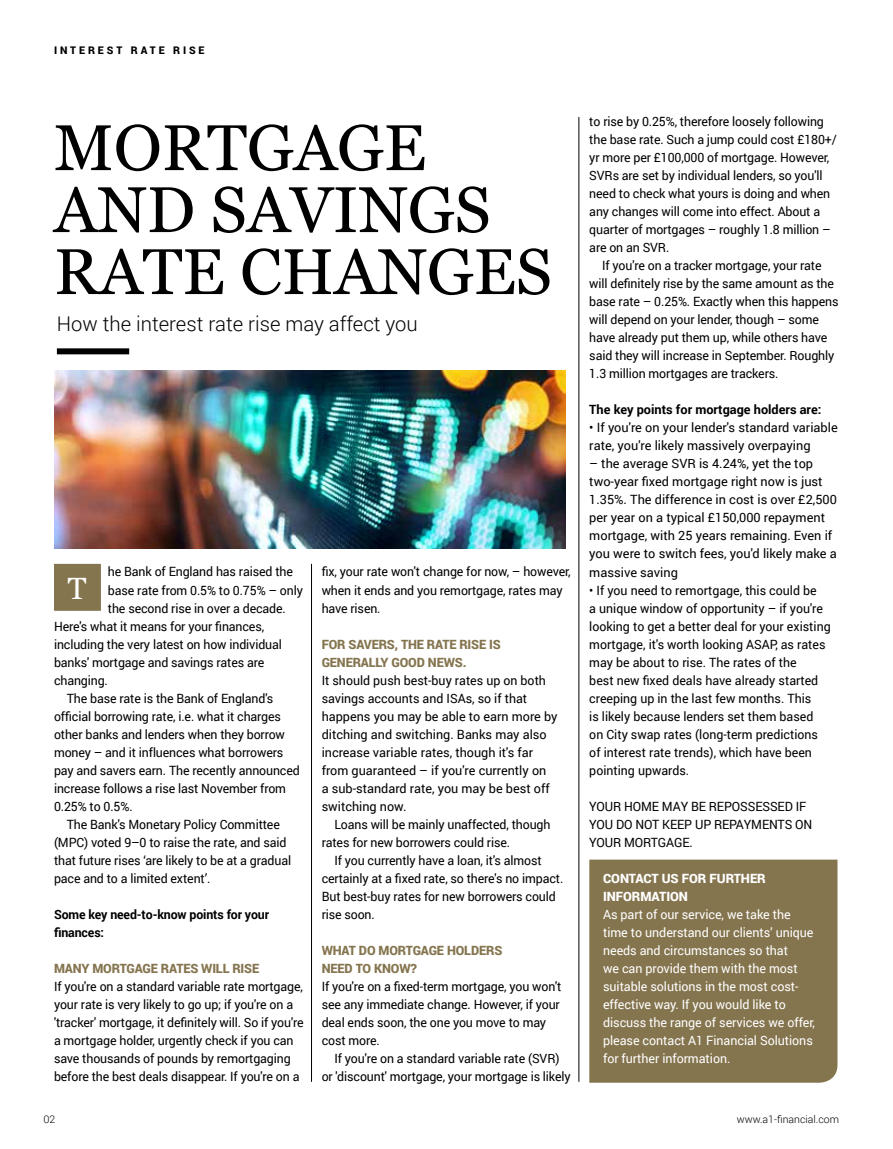
<style>
.page{position:relative;width:893px;height:1149px;background:#fff}
.page>*{position:absolute;margin:0;border:0;box-sizing:border-box;transform-origin:0 0}
.t1{font:64.5px/61.9px "Georgia";color:#000}
.t2{font:30.75px "Georgia";color:#fff}
.t3{font:300 20.25px "Roboto";color:#000}
.t4{font:12.75px/18px "Roboto";letter-spacing:-.01em;color:#000}
.t5{font:12.75px/18px "Roboto";letter-spacing:-.005em;color:#fff}
.t6{font:900 12.75px/18px "Roboto";letter-spacing:-.01em;color:#85754f}
.t7{font:700 12.75px/18px "Roboto";letter-spacing:-.01em;color:#000}
.t8{font:900 12.75px/18px "Roboto";letter-spacing:-.005em;color:#fff}
.t9{font:300 10.5px "Roboto";color:#000}
.t10{font:900 10.5px "Roboto";letter-spacing:.28em;color:#000}
</style>
<div class="page">
<div style="left:54px;top:563px;width:47px;height:47px;background:#85754f;border:3px solid #85754f"></div>
<div style="left:57px;top:348px;width:72px;height:6px;background:#000"></div>
<hr style="left:311px;top:563px;width:1px;height:518px;background:#000">
<hr style="left:578px;top:117px;width:1px;height:964px;background:#000">
<div style="left:589px;top:859px;width:248px;height:223px;background:#85754f"></div>
<img style="left:54px;top:371px;width:512px;height:177px">
<p class="t10" style="left:54px;top:43px;width:152px">INTEREST RATE RISE</p>
<h1 class="t1" style="left:54px;top:114px;width:499px">MORTGAGE<br>AND SAVINGS<br>RATE CHANGES</h1>
<h3 class="t3" style="left:57px;top:310px;width:362px">How the interest rate rise may affect you</h3>
<p class="t4" style="left:108px;top:562px;width:187px">he Bank of England has raised the</p>
<p class="t4" style="left:108px;top:580px;width:196px">base rate from 0.5% to 0.75% – only</p>
<p class="t4" style="left:108px;top:598px;width:179px">the second rise in over a decade.</p>
<p class="t4" style="left:54px;top:616px;width:212px">Here's what it means for your finances,</p>
<p class="t4" style="left:54px;top:634px;width:229px">including the very latest on how individual</p>
<p class="t4" style="left:54px;top:652px;width:212px">banks' mortgage and savings rates are</p>
<p class="t4" style="left:54px;top:670px;width:55px">changing.</p>
<p class="t4" style="left:67px;top:688px;width:208px">The base rate is the Bank of England's</p>
<p class="t4" style="left:54px;top:706px;width:229px">official borrowing rate, i.e. what it charges</p>
<p class="t4" style="left:54px;top:724px;width:232px">other banks and lenders when they borrow</p>
<p class="t4" style="left:54px;top:742px;width:231px">money – and it influences what borrowers</p>
<p class="t4" style="left:54px;top:760px;width:247px">pay and savers earn. The recently announced</p>
<p class="t4" style="left:54px;top:778px;width:234px">increase follows a rise last November from</p>
<p class="t4" style="left:54px;top:796px;width:80px">0.25% to 0.5%.</p>
<p class="t4" style="left:67px;top:814px;width:215px">The Bank's Monetary Policy Committee</p>
<p class="t4" style="left:54px;top:832px;width:234px">(MPC) voted 9–0 to raise the rate, and said</p>
<p class="t4" style="left:54px;top:850px;width:239px">that future rises ‘are likely to be at a gradual</p>
<p class="t4" style="left:54px;top:868px;width:158px">pace and to a limited extent’.</p>
<p class="t7" style="left:54px;top:904px;width:217px">Some key need-to-know points for your finances:</p>
<p class="t6" style="left:54px;top:958px;width:207px">MANY MORTGAGE RATES WILL RISE</p>
<p class="t4" style="left:54px;top:976px;width:251px">If you're on a standard variable rate mortgage, your rate is very likely to go up; if you're on a 'tracker' mortgage, it definitely will. So if you're a mortgage holder, urgently check if you can save thousands of pounds by remortgaging before the best deals disappear. If you're on a</p>
<h2 class="t2" style="left:68px;top:566px;width:20px">T</h2>
<p class="t9" style="left:43px;top:1112px;width:13px">02</p>
<p class="t4" style="left:322px;top:562px;width:250px">fix, your rate won't change for now, – however, when it ends and you remortgage, rates may have risen.</p>
<p class="t6" style="left:322px;top:634px;width:181px">FOR SAVERS, THE RATE RISE IS<br>GENERALLY GOOD NEWS.</p>
<p class="t4" style="left:322px;top:670px;width:237px">It should push best-buy rates up on both savings accounts and ISAs, so if that happens you may be able to earn more by ditching and switching. Banks may also increase variable rates, though it's far from guaranteed – if you're currently on<br>a sub-standard rate, you may be best off switching now.</p>
<p class="t4" style="left:322px;top:814px;width:230px;text-indent:13px">Loans will be mainly unaffected, though rates for new borrowers could rise.</p>
<p class="t4" style="left:322px;top:850px;width:243px;text-indent:13px">If you currently have a loan, it's almost certainly at a fixed rate, so there's no impact.<br>But best-buy rates for new borrowers could rise soon.</p>
<p class="t6" style="left:322px;top:940px;width:182px">WHAT DO MORTGAGE HOLDERS<br>NEED TO KNOW?</p>
<p class="t4" style="left:322px;top:976px;width:241px">If you're on a fixed-term mortgage, you won't see any immediate change. However, if your deal ends soon, the one you move to may cost more.</p>
<p class="t4" style="left:322px;top:1048px;width:250px;text-align:center">If you're on a standard variable rate (SVR)<br>or 'discount' mortgage, your mortgage is likely</p>
<p class="t4" style="left:589px;top:112px;width:249px">to rise by 0.25%, therefore loosely following the base rate. Such a jump could cost £180+/ yr more per £100,000 of mortgage. However, SVRs are set by individual lenders, so you'll need to check what yours is doing and when any changes will come into effect. About a quarter of mortgages – roughly 1.8 million – are on an SVR.</p>
<p class="t4" style="left:589px;top:256px;width:251px;text-indent:13px">If you're on a tracker mortgage, your rate will definitely rise by the same amount as the base rate – 0.25%. Exactly when this happens will depend on your lender, though – some have already put them up, while others have said they will increase in September. Roughly 1.3 million mortgages are trackers.</p>
<p class="t7" style="left:589px;top:400px;width:234px">The key points for mortgage holders are:</p>
<p class="t4" style="left:589px;top:418px;width:250px">• If you're on your lender's standard variable rate, you're likely massively overpaying</p>
<p class="t4" style="left:589px;top:454px;width:249px">– the average SVR is 4.24%, yet the top two-year fixed mortgage right now is just 1.35%. The difference in cost is over £2,500 per year on a typical £150,000 repayment mortgage, with 25 years remaining. Even if you were to switch fees, you'd likely make a massive saving</p>
<p class="t4" style="left:589px;top:580px;width:243px">• If you need to remortgage, this could be<br>a unique window of opportunity – if you're looking to get a better deal for your existing mortgage, it's worth looking ASAP, as rates may be about to rise. The rates of the<br>best new fixed deals have already started creeping up in the last few months. This<br>is likely because lenders set them based<br>on City swap rates (long-term predictions of interest rate trends), which have been pointing upwards.</p>
<p class="t4" style="left:589px;top:796px;width:225px">YOUR HOME MAY BE REPOSSESSED IF<br>YOU DO NOT KEEP UP REPAYMENTS ON<br>YOUR MORTGAGE.</p>
<p class="t8" style="left:603px;top:868px;width:164px">CONTACT US FOR FURTHER<br>INFORMATION</p>
<p class="t5" style="left:603px;top:904px;width:213px">As part of our service, we take the time to understand our clients’ unique needs and circumstances so that<br>we can provide them with the most suitable solutions in the most cost&shy;effective way. If you would like to discuss the range of services we offer, please contact A1 Financial Solutions for further information.</p>
<p class="t9" style="left:737px;top:1112px;width:104px">www.a1-financial.com</p>
</div>
